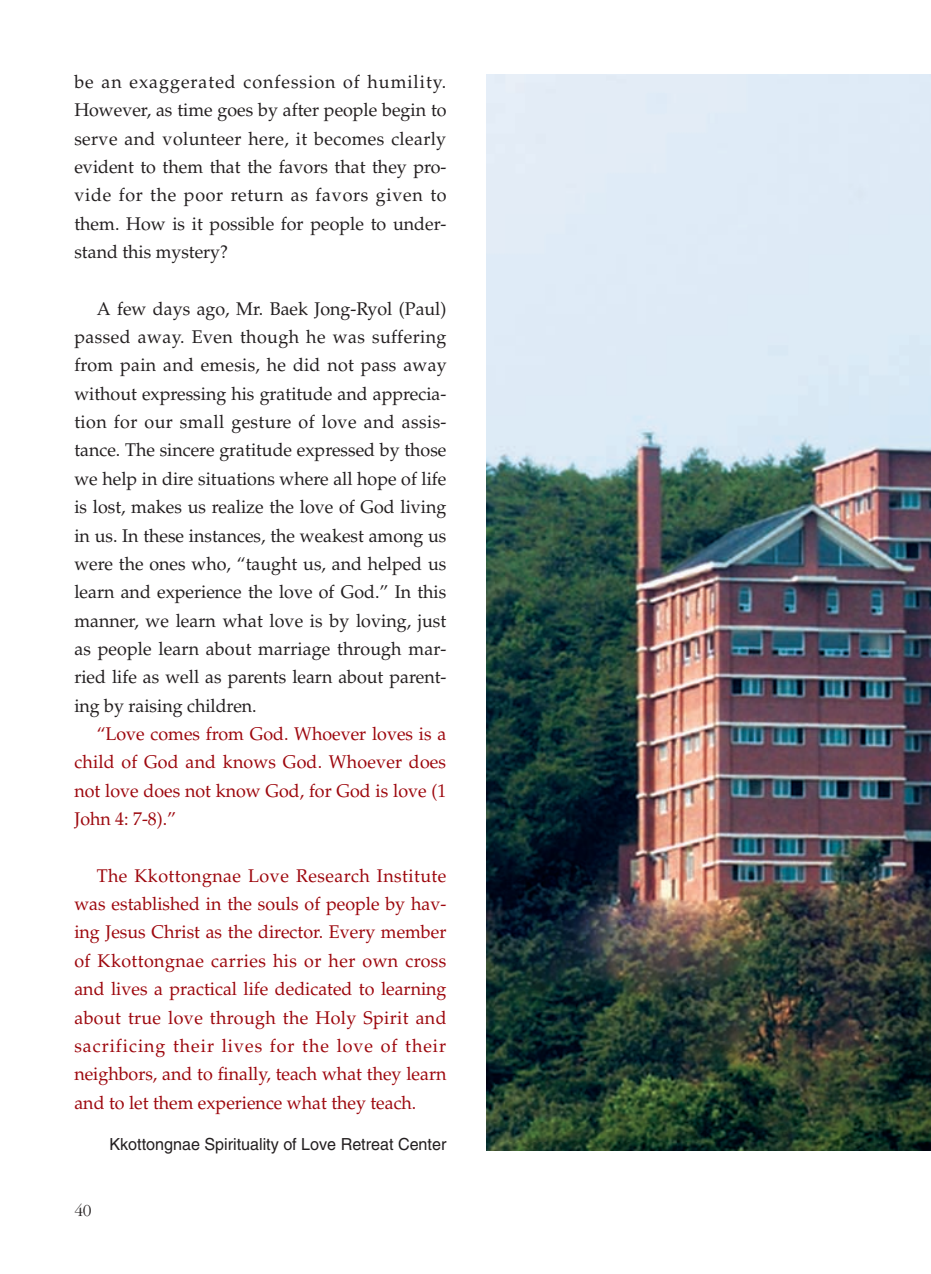
<style>
.page{position:relative;width:931px;height:1274px;background:#fff}
.page>*{position:absolute;margin:0;border:0;box-sizing:border-box;transform-origin:0 0}
.t1{font:18.38px/28.3px "Palatino";color:#231f20;text-align:justify}
.t2{font:18.38px/28.3px "Palatino";color:#9d070d;text-align:justify}
.t3{font:17.5px "Sand Tm";color:#231f20}
.t4{font:16.62px "Helvetica";color:#231f20}
</style>
<div class="page">
<img style="left:486px;top:74px;width:445px;height:1077px">
<p class="t1" style="left:74px;top:70px;width:374px">be an exaggerated confession of humility.<br>However, as time goes by after people begin to serve and volunteer here, it becomes clearly evident to them that the favors that they pro&shy;vide for the poor return as favors given to them. How is it possible for people to under&shy;stand this mystery?</p>
<p class="t1" style="left:74px;top:296px;width:374px;text-indent:22px">A few days ago, Mr. Baek Jong-Ryol (Paul) passed away. Even though he was suffering from pain and emesis, he did not pass away without expressing his gratitude and apprecia&shy;tion for our small gesture of love and assis&shy;tance. The sincere gratitude expressed by those we help in dire situations where all hope of life is lost, makes us realize the love of God living in us. In these instances, the weakest among us were the ones who, “taught us, and helped us learn and experience the love of God.” In this manner, we learn what love is by loving, just as people learn about marriage through mar&shy;ried life as well as parents learn about parent&shy;ing by raising children.</p>
<p class="t2" style="left:74px;top:722px;width:374px;text-indent:22px">“Love comes from God. Whoever loves is a child of God and knows God. Whoever does not love does not know God, for God is love (1<br>John 4: 7-8).”</p>
<p class="t2" style="left:74px;top:863px;width:374px;text-indent:22px">The Kkottongnae Love Research Institute was established in the souls of people by hav&shy;ing Jesus Christ as the director. Every member of Kkottongnae carries his or her own cross and lives a practical life dedicated to learning about true love through the Holy Spirit and sacrificing their lives for the love of their neighbors, and to finally, teach what they learn and to let them experience what they teach.</p>
<p class="t4" style="left:110px;top:1138px;width:338px">Kkottongnae Spirituality of Love Retreat Center</p>
<p class="t3" style="left:74px;top:1203px;width:19px">40</p>
</div>
